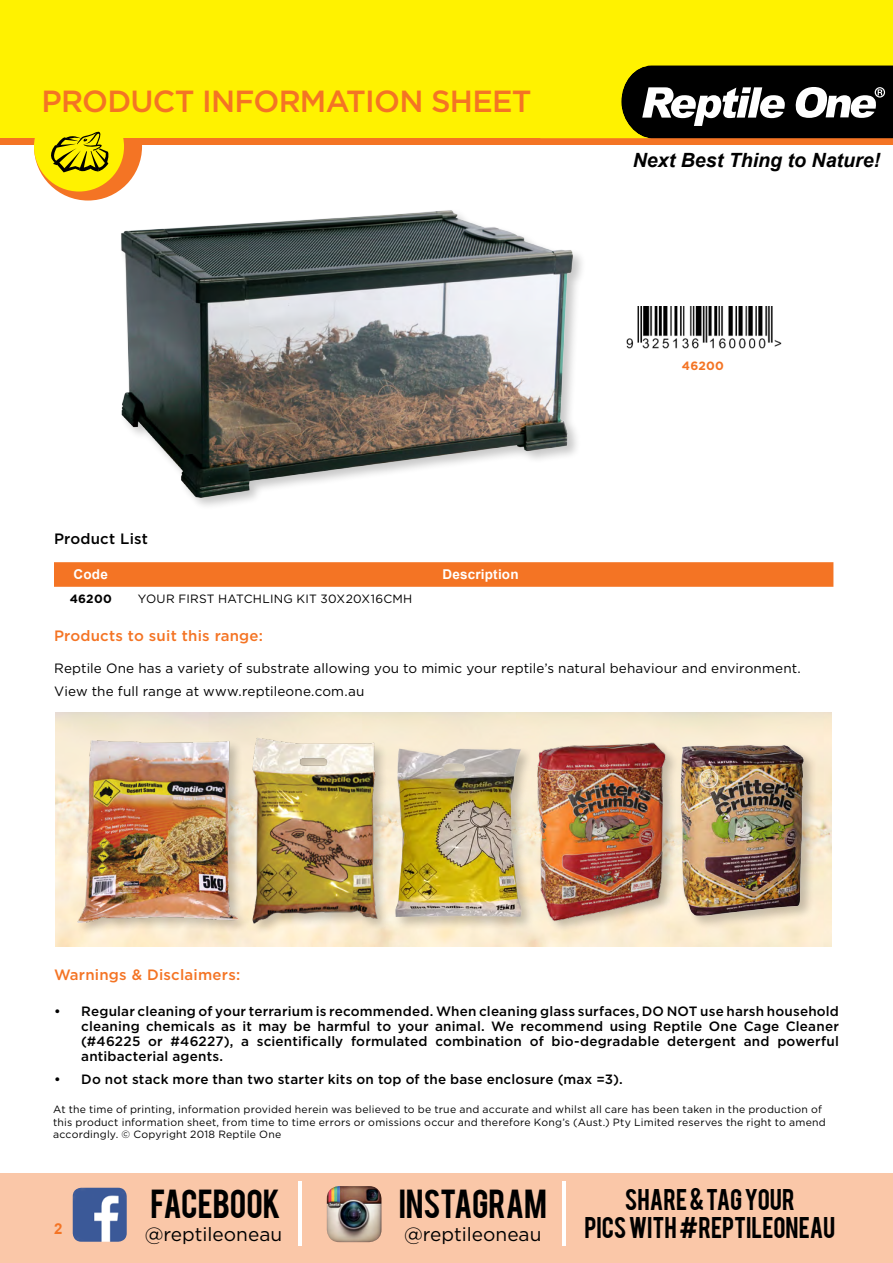
<style>
.page{position:relative;width:893px;height:1263px;background:#fff}
.page>*{position:absolute;margin:0;border:0;box-sizing:border-box;transform-origin:0 0}
.t1{font:31.95px "Bebas";letter-spacing:-.005em;color:#000}
.t2{font:500 30.45px "Gotham";letter-spacing:-.025em;color:#f47424}
.t3{font:23.55px "Bebas";color:#000}
.t4{font:italic 700 19.65px "Arial";color:#000}
.t5{font:19.05px "Gotham";color:#000}
.t6{font:500 15px "Gotham";letter-spacing:.015em;color:#f47424}
.t7{font:500 15px "Gotham";letter-spacing:.015em;color:#000}
.t8{font:700 15px "Arial";color:#f47424}
.t9{font:500 13.5px/15px "Gotham";letter-spacing:.015em;color:#000;text-align:justify}
.t10{font:13.5px/23.5px "Gotham";letter-spacing:.01em;color:#000}
.t11{font:700 13.5px "Arial";letter-spacing:.015em;color:#fff}
.t12{font:12px "Gotham";letter-spacing:.02em;color:#000}
.t13{font:700 12px "Gotham";letter-spacing:.02em;color:#000}
.t14{font:700 12px "Gotham";letter-spacing:.02em;color:#f47424}
.t15{font:10.5px/12.6px "Gotham";letter-spacing:.02em;color:#000}
</style>
<div class="page">
<div style="left:0;top:1174px;width:893px;height:89px;background:#fac7a8"></div>
<img style="left:73px;top:1188px;width:54px;height:54px">
<img style="left:327px;top:1186px;width:54px;height:56px">
<hr style="left:299px;top:1181px;width:3px;height:64px;background:#fff">
<hr style="left:562px;top:1181px;width:4px;height:64px;background:#fff">
<div style="left:34px;top:92px;width:108px;height:109px;background:#f47424;border-radius:50%"></div>
<div style="left:0;top:0;width:893px;height:138px;background:#fff200"></div>
<div style="left:1px;top:138px;width:892px;height:7px;background:#f47424"></div>
<div style="left:34px;top:101px;width:90px;height:91px;background:#fff200;border-radius:50%"></div>
<svg style="left:51px;top:131px;width:51px;height:42px"></svg>
<svg style="left:621px;top:66px;width:272px;height:72px;background:#3d3c35"></svg>
<svg style="left:54px;top:562px;width:779px;height:25px;background:#f47627"></svg>
<img style="left:626px;top:306px;width:156px;height:42px">
<img style="left:97px;top:147px;width:485px;height:359px">
<div style="left:678px;top:743px;width:140px;height:187px;background:#000;opacity:.22"></div>
<img style="left:679px;top:742px;width:127px;height:176px">
<div style="left:536px;top:741px;width:143px;height:193px;background:#000;opacity:.22"></div>
<img style="left:533px;top:742px;width:139px;height:179px">
<div style="left:76px;top:738px;width:175px;height:198px;background:#000;opacity:.22"></div>
<img style="left:77px;top:740px;width:160px;height:182px">
<div style="left:393px;top:746px;width:142px;height:185px;background:#000;opacity:.22"></div>
<img style="left:393px;top:742px;width:132px;height:178px">
<div style="left:251px;top:737px;width:140px;height:199px;background:#000;opacity:.22"></div>
<img style="left:251px;top:736px;width:130px;height:188px">
<h2 class="t2" style="left:41px;top:81px;width:492px">PRODUCT INFORMATION SHEET</h2>
<p class="t7" style="left:54px;top:528px;width:95px">Product List</p>
<p class="t11" style="left:74px;top:565px;width:36px">Code</p>
<p class="t11" style="left:442px;top:565px;width:78px">Description</p>
<p class="t13" style="left:70px;top:591px;width:44px">46200</p>
<p class="t12" style="left:138px;top:591px;width:276px">YOUR FIRST HATCHLING KIT 30X20X16CMH</p>
<h3 class="t4" style="left:633px;top:147px;width:249px">Next Best Thing to Nature!</h3>
<p class="t14" style="left:682px;top:358px;width:44px">46200</p>
<p class="t6" style="left:54px;top:626px;width:211px">Products to suit this range:</p>
<p class="t10" style="left:54px;top:656px;width:748px">Reptile One has a variety of substrate allowing you to mimic your reptile’s natural behaviour and environment.<br>View the full range at www.reptileone.com.au</p>
<p class="t6" style="left:54px;top:965px;width:188px">Warnings &amp; Disclaimers:</p>
<p class="t9" style="left:81px;top:1003px;width:759px;text-indent:-27px">• Regular cleaning of your terrarium is recommended. When cleaning glass surfaces, DO NOT use harsh household cleaning chemicals as it may be harmful to your animal. We recommend using Reptile One Cage Cleaner (#46225 or #46227), a scientifically formulated combination of bio-degradable detergent and powerful antibacterial agents.</p>
<p class="t9" style="left:54px;top:1072px;width:570px">• Do not stack more than two starter kits on top of the base enclosure (max =3).</p>
<p class="t15" style="left:53px;top:1103px;width:774px">At the time of printing, information provided herein was believed to be true and accurate and whilst all care has been taken in the production of this product information sheet, from time to time errors or omissions occur and therefore Kong’s (Aust.) Pty Limited reserves the right to amend accordingly. © Copyright 2018 Reptile One</p>
<p class="t8" style="left:54px;top:1218px;width:10px">2</p>
<h1 class="t1" style="left:150px;top:1180px;width:132px">FACEBOOK</h1>
<h1 class="t1" style="left:399px;top:1180px;width:150px">INSTAGRAM</h1>
<h3 class="t3" style="left:625px;top:1182px;width:171px">SHARE &amp; TAG YOUR</h3>
<h3 class="t5" style="left:145px;top:1222px;width:139px">@reptileoneau</h3>
<h3 class="t5" style="left:404px;top:1222px;width:139px">@reptileoneau</h3>
<h3 class="t3" style="left:584px;top:1210px;width:252px">PICS WITH #REPTILEONEAU</h3>
</div>
